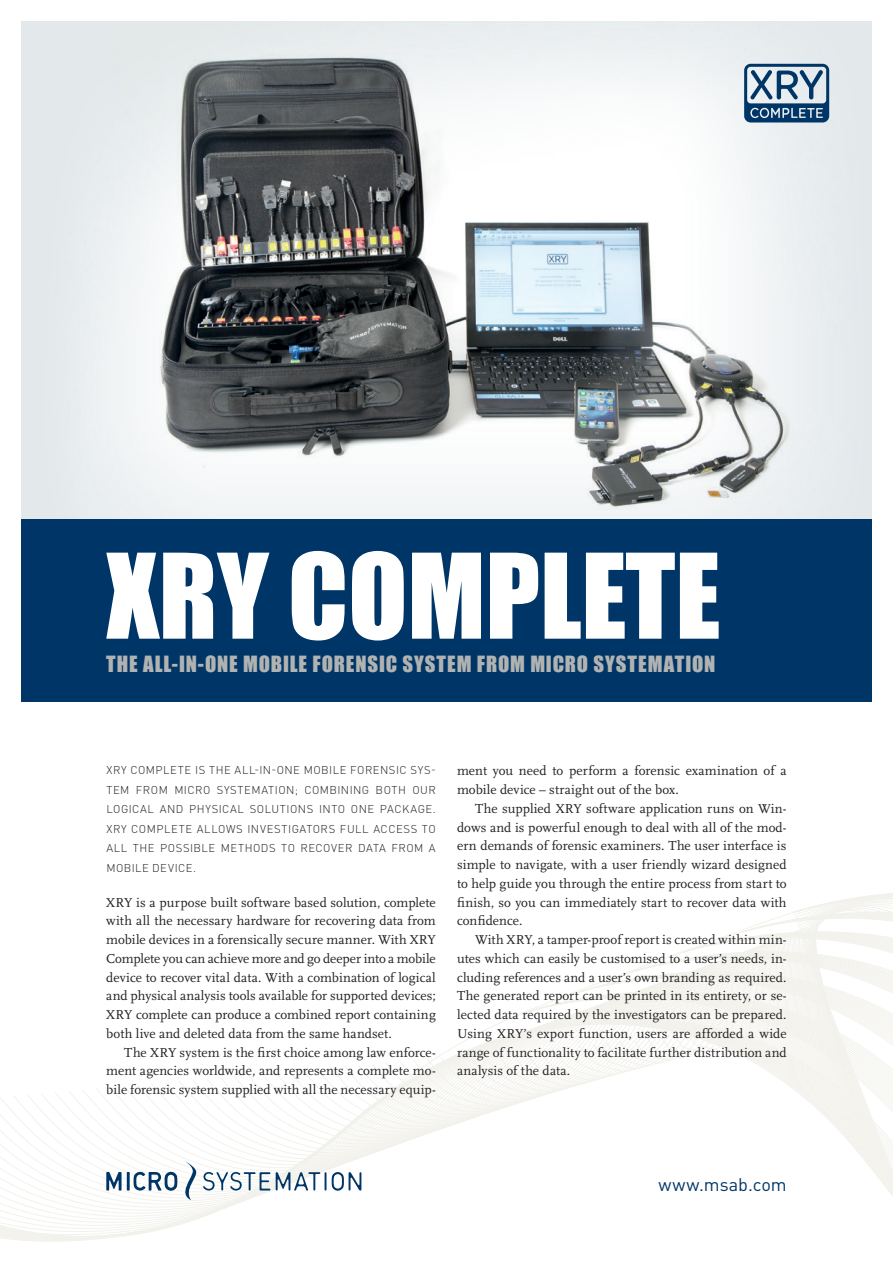
<style>
.page{position:relative;width:893px;height:1263px;background:#fff}
.page>*{position:absolute;margin:0;border:0;box-sizing:border-box;transform-origin:0 0}
.t1{font:108.75px "Impact MT Std";color:#fff}
.t2{font:20.7px "Impact MT Std";letter-spacing:.04em;color:#b0b3b1}
.t3{font:18px "DIN";color:#003667}
.t4{font:13.5px/18.8px "Scala";letter-spacing:.005em;color:#231f20;text-align:justify}
.t5{font:300 11.25px/19.5px "DIN Pro";letter-spacing:.045em;color:#231f20;text-align:justify}
</style>
<div class="page">
<img style="left:21px;top:21px;width:851px;height:498px">
<svg style="left:567px;top:893px;width:326px;height:102px"></svg>
<svg style="left:522px;top:995px;width:369px;height:18px"></svg>
<svg style="left:0;top:1013px;width:893px;height:229px"></svg>
<div style="left:21px;top:519px;width:851px;height:183px;background:#003667"></div>
<hr style="left:127px;top:1172px;width:3px;height:18px;background:#003667">
<svg style="left:106px;top:1172px;width:16px;height:18px"></svg>
<svg style="left:332px;top:1172px;width:29px;height:19px"></svg>
<svg style="left:276px;top:1172px;width:50px;height:18px"></svg>
<svg style="left:203px;top:1172px;width:67px;height:18px"></svg>
<svg style="left:134px;top:1161px;width:63px;height:39px"></svg>
<svg style="left:744px;top:64px;width:85px;height:58px;background:#708ea8"></svg>
<h1 class="t1" style="left:106px;top:524px;width:479px">XRY COMPLETE</h1>
<h2 class="t2" style="left:106px;top:650px;width:611px">THE ALL-IN-ONE MOBILE FORENSIC SYSTEM FROM MICRO SYSTEMATION</h2>
<p class="t5" style="left:106px;top:759px;width:331px">XRY COMPLETE IS THE ALL-I N-ONE MOBI LE FORENSIC SYS-TEM FROM MI CRO SYSTEMATION; COMBI NI NG BOTH OUR LOGI CAL AND PHYSI CAL SOLUTI ONS I NTO ONE PACKAGE.<br>XRY</p>
<p class="t5" style="left:106px;top:818px;width:331px;text-indent:25px">COMPLETE ALLOWS I NVESTI GATORS FULL ACCESS TO ALL THE POSSI BLE METHODS TO RECOVER DATA FROM A MOBILE DEVICE.</p>
<p class="t4" style="left:106px;top:893px;width:331px">XRY is a purpose built software based solution, complete with all the necessary hardware for recovering data from mobile devices in a forensically secure manner. With XRY Complete you can achieve more and go deeper into a mobile device to recover vital data. With a combination of logical and physical analysis tools available for supported devices; XRY complete can produce a combined report containing both live and deleted data from the same handset.</p>
<p class="t4" style="left:106px;top:1043px;width:331px;text-indent:18px">The XRY system is the first choice among law enforce&shy;ment agencies worldwide, and represents a complete mo&shy;bile forensic system supplied with all the necessary equip-</p>
<p class="t4" style="left:457px;top:761px;width:331px">ment you need to perform a forensic examination of a mobile device – straight out of the box.</p>
<p class="t4" style="left:457px;top:799px;width:331px;text-indent:18px">The supplied XRY software application runs on Win&shy;dows and is powerful enough to deal with all of the mod&shy;ern demands of forensic examiners. The user interface is simple to navigate, with a user friendly wizard designed to help guide you through the entire process from start to finish, so you can immediately start to recover data with confidence.</p>
<p class="t4" style="left:457px;top:930px;width:331px;text-indent:18px">With XRY, a tamper-proof report is created within min&shy;utes which can easily be customised to a user’s needs, in&shy;cluding references and a user’s own branding as required.<br>The generated report can be printed in its entirety, or se&shy;lected data required by the investigators can be prepared.<br>Using XRY’s export function, users are afforded a wide range of functionality to facilitate further distribution and analysis of the data.</p>
<h3 class="t3" style="left:659px;top:1173px;width:130px">www.msab.com</h3>
</div>
